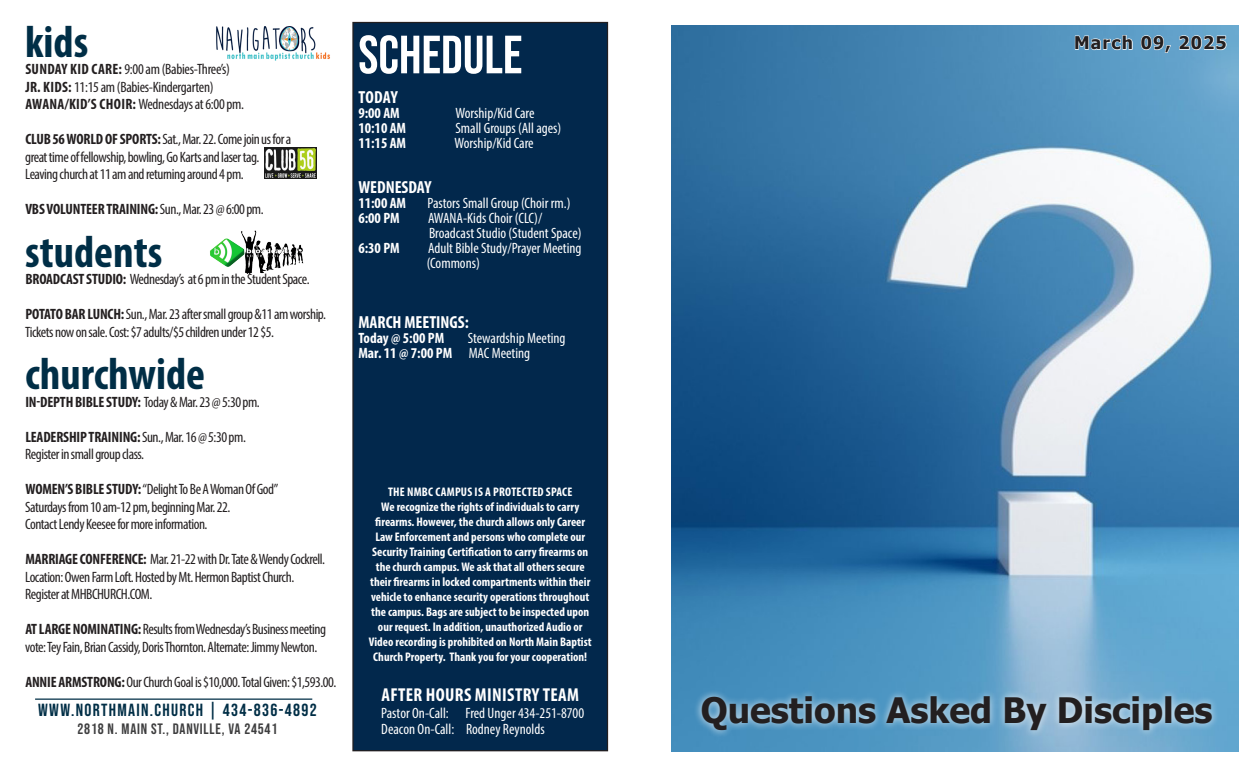
<style>
.page{position:relative;width:1260px;height:765px;background:#fff}
.page>*{position:absolute;margin:0;border:0;box-sizing:border-box;transform-origin:0 0}
.t1{font:53.75px "Bebas Neue";color:#fff}
.t2{font:700 condensed 45px "Myriad Pro";color:#002e46}
.t3{font:700 35px "Tahoma";color:#231f20}
.t4{font:700 condensed 18.75px "Myriad Pro";letter-spacing:.02em;color:#fff}
.t5{font:17.5px "Bebas Neue";letter-spacing:.075em;color:#002e46}
.t6{font:700 condensed 17.5px "Myriad Pro";color:#fff}
.t7{font:700 17.5px "Tahoma";letter-spacing:.07em;color:#231f20}
.t8{font:condensed 15px/17.5px "Myriad Pro";letter-spacing:-.03em;color:#231f20}
.t9{font:condensed 15px/15px "Myriad Pro";color:#fff}
.t10{font:700 condensed 15px "Myriad Pro";letter-spacing:-.01em;color:#231f20}
.t11{font:700 condensed 15px "Myriad Pro";color:#fff}
.t12{font:15px "Bebas Neue";letter-spacing:.05em;color:#3e3e3f}
.t13{font:700 condensed 12.5px/15px "Myriad Pro";color:#fff;text-align:center}
.t14{font:700 condensed 12.5px "Myriad Pro";letter-spacing:.02em;color:#fff}
.s1{font-weight:700}
.s2{font-weight:400}
</style>
<div class="page">
<div style="left:353px;top:22px;width:255px;height:729px;background:#02284c"></div>
<div style="left:352px;top:22px;width:256px;height:729px;border:1px solid #231f20"></div>
<hr style="left:35px;top:699px;width:277px;height:1px;background:#002e46">
<img style="left:216px;top:26px;width:114px;height:35px">
<img style="left:210px;top:230px;width:94px;height:44px">
<img style="left:671px;top:25px;width:568px;height:727px">
<div style="left:1175px;top:34px;width:85px;height:88px;background:#fff;opacity:.75"></div>
<div style="left:1075px;top:35px;width:151px;height:18px;background:#fff;opacity:.75"></div>
<svg style="left:1075px;top:35px;width:58px;height:15px"></svg>
<svg style="left:1141px;top:35px;width:30px;height:18px"></svg>
<svg style="left:1179px;top:35px;width:48px;height:15px"></svg>
<div style="left:694px;top:689px;width:525px;height:49px;background:#fff;opacity:.75"></div>
<img style="left:265px;top:148px;width:51px;height:30px">
<p class="t2" style="left:25px;top:14px;width:65px">kids</p>
<p class="t8" style="left:25px;top:60px;width:206px"><span class="s1">SUNDAY KID CARE:</span> 9:00 am (Babies-Three’s)</p>
<p class="t8" style="left:25px;top:78px;width:190px"><span class="s1">JR. KIDS:</span> 11:15 am (Babies-Kindergarten)</p>
<p class="t8" style="left:25px;top:95px;width:220px"><span class="s1">AWANA/KID’S CHOIR:</span> Wednesdays at 6:00 pm.</p>
<p class="t8" style="left:25px;top:130px;width:268px"><span class="s1">CLUB 56 WORLD OF SPORTS:</span> Sat., Mar. 22. Come join us for a</p>
<p class="t8" style="left:25px;top:148px;width:236px">great time of fellowship, bowling, Go Karts and laser tag.</p>
<p class="t8" style="left:25px;top:165px;width:220px">Leaving church at 11 am and returning around 4 pm.</p>
<p class="t10" style="left:25px;top:200px;width:240px">VBS VOLUNTEER TRAINING: <span class="s2">Sun., Mar. 23 @ 6:00 pm.</span></p>
<p class="t2" style="left:25px;top:224px;width:139px">students</p>
<p class="t8" style="left:25px;top:270px;width:286px"><span class="s1">BROADCAST STUDIO:</span> Wednesday’s at 6 pm in the Student Space.</p>
<p class="t8" style="left:25px;top:305px;width:302px"><span class="s1">POTATO BAR LUNCH:</span> Sun., Mar. 23 after small group &amp;11 am worship.<br>Tickets now on sale. Cost: $7 adults/$5 children under 12 $5.</p>
<p class="t2" style="left:25px;top:346px;width:181px">churchwide</p>
<p class="t8" style="left:25px;top:393px;width:236px"><span class="s1">IN-DEPTH BIBLE STUDY:</span> Today &amp; Mar. 23 @ 5:30 pm.</p>
<p class="t10" style="left:25px;top:428px;width:222px">LEADERSHIP TRAINING: <span class="s2">Sun., Mar. 16 @ 5:30 pm.</span></p>
<p class="t8" style="left:25px;top:445px;width:120px">Register in small group class.</p>
<p class="t8" style="left:25px;top:480px;width:255px"><span class="s1">WOMEN’S BIBLE STUDY:</span> “Delight To Be A Woman Of God”</p>
<p class="t8" style="left:25px;top:498px;width:207px">Saturdays from 10 am-12 pm, beginning Mar. 22.</p>
<p class="t8" style="left:25px;top:515px;width:184px">Contact Lendy Keesee for more information.</p>
<p class="t8" style="left:25px;top:550px;width:301px"><span class="s1">MARRIAGE CONFERENCE:</span> Mar. 21-22 with Dr. Tate &amp; Wendy Cockrell.</p>
<p class="t8" style="left:25px;top:568px;width:271px">Location: Owen Farm Loft. Hosted by Mt. Hermon Baptist Church.</p>
<p class="t8" style="left:25px;top:585px;width:129px">Register at MHBCHURCH.COM.</p>
<p class="t8" style="left:25px;top:620px;width:302px"><span class="s1">AT LARGE NOMINATING:</span> Results from Wednesday’s Business meeting</p>
<p class="t8" style="left:25px;top:638px;width:294px">vote: Tey Fain, Brian Cassidy, Doris Thornton. Alternate: Jimmy Newton.</p>
<p class="t8" style="left:25px;top:673px;width:313px"><span class="s1">ANNIE ARMSTRONG:</span> Our Church Goal is $10,000. Total Given: $1,593.00.</p>
<p class="t5" style="left:38px;top:700px;width:280px">WWW.NORTHMAIN.CHURCH | 434-836-4892</p>
<p class="t12" style="left:78px;top:721px;width:201px">2818 N. MAIN ST., DANVILLE, VA 24541</p>
<p class="t1" style="left:358px;top:24px;width:166px">SCHEDULE</p>
<p class="t6" style="left:359px;top:87px;width:41px">TODAY</p>
<p class="t11" style="left:358px;top:104px;width:43px">9:00 AM</p>
<p class="t9" style="left:455px;top:106px;width:81px">Worship/Kid Care</p>
<p class="t11" style="left:358px;top:119px;width:49px">10:10 AM</p>
<p class="t9" style="left:455px;top:121px;width:107px">Small Groups (All ages)</p>
<p class="t11" style="left:358px;top:134px;width:49px">11:15 AM</p>
<p class="t9" style="left:455px;top:136px;width:81px">Worship/Kid Care</p>
<p class="t6" style="left:358px;top:177px;width:75px">WEDNESDAY</p>
<p class="t11" style="left:358px;top:194px;width:49px">11:00 AM</p>
<p class="t9" style="left:427px;top:196px;width:145px">Pastors Small Group (Choir rm.)</p>
<p class="t11" style="left:358px;top:209px;width:43px">6:00 PM</p>
<p class="t9" style="left:428px;top:211px;width:116px">AWANA-Kids Choir (CLC)/</p>
<p class="t9" style="left:429px;top:226px;width:154px">Broadcast Studio (Student Space)</p>
<p class="t11" style="left:358px;top:239px;width:43px">6:30 PM</p>
<p class="t9" style="left:427px;top:241px;width:156px">Adult Bible Study/Prayer Meeting (Commons)</p>
<p class="t6" style="left:358px;top:312px;width:112px">MARCH MEETINGS:</p>
<p class="t11" style="left:358px;top:329px;width:87px">Today @ 5:00 PM</p>
<p class="t9" style="left:468px;top:331px;width:99px">Stewardship Meeting</p>
<p class="t11" style="left:358px;top:344px;width:173px">Mar. 11 @ 7:00 PM <span class="s2">MAC Meeting</span></p>
<p class="t14" style="left:388px;top:484px;width:186px">THE NMBC CAMPUS IS A PROTECTED SPACE</p>
<p class="t13" style="left:369px;top:499px;width:224px">We recognize the rights of individuals to carry firearms. However, the church allows only Career Law Enforcement and persons who complete our Security Training Certification to carry firearms on the church campus. We ask that all others secure their firearms in locked compartments within their vehicle to enhance security operations throughout the campus. Bags are subject to be inspected upon our request. In addition, unauthorized Audio or Video recording is prohibited on North Main Baptist Church Property. Thank you for your cooperation!</p>
<p class="t4" style="left:381px;top:683px;width:199px">AFTER HOURS MINISTRY TEAM</p>
<p class="t9" style="left:381px;top:705px;width:204px">Pastor On-Call: Fred Unger 434-251-8700</p>
<p class="t9" style="left:381px;top:721px;width:165px">Deacon On-Call: Rodney Reynolds</p>
<p class="t7" style="left:1074px;top:30px;width:154px">March 09, 2025</p>
<p class="t3" style="left:701px;top:686px;width:513px">Questions Asked By Disciples</p>
</div>
